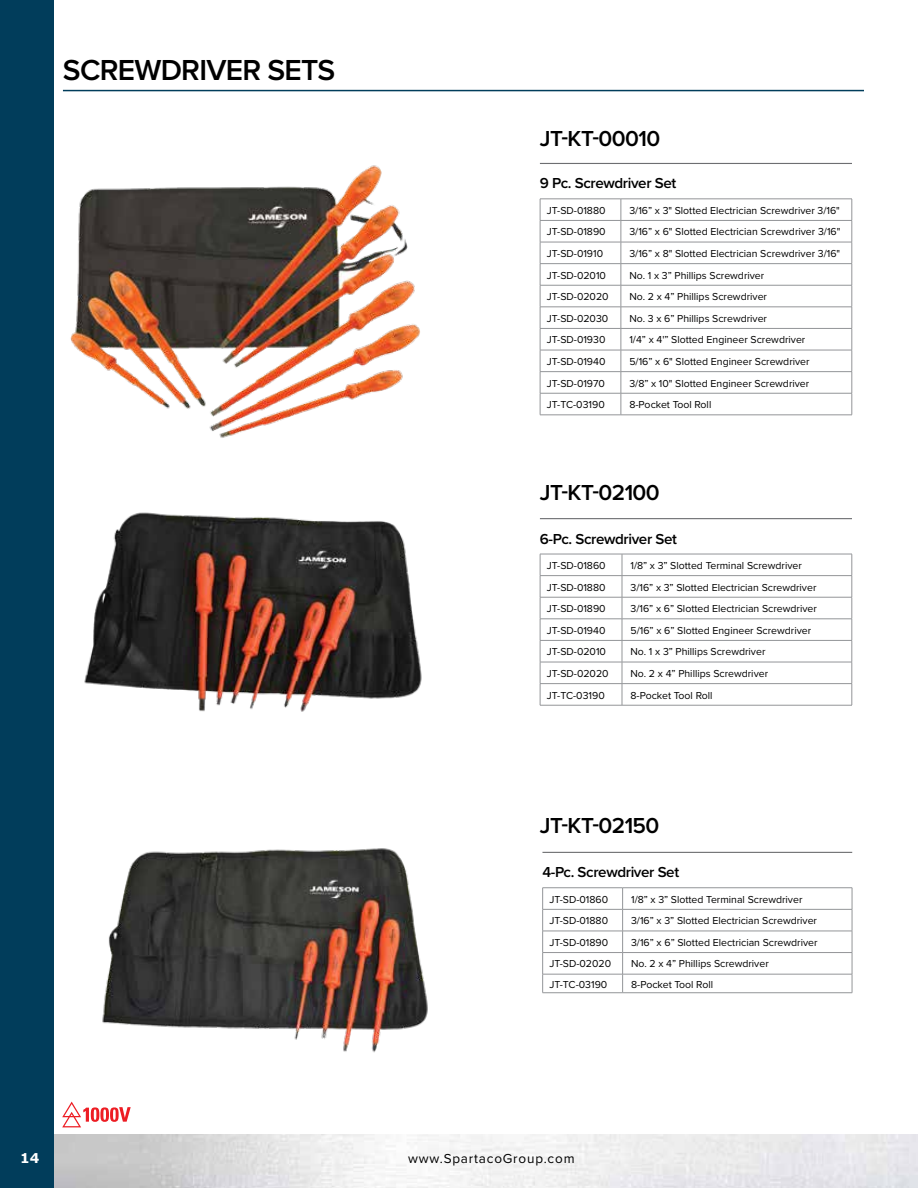
<style>
.page{position:relative;width:918px;height:1188px;background:#fff}
.page>*{position:absolute;margin:0;border:0;box-sizing:border-box;transform-origin:0 0}
.t1{font:600 30px "Proxima Nova";letter-spacing:-.025em;color:#000}
.t2{font:600 22.5px "Proxima Nova";letter-spacing:-.025em;color:#000}
.t3{font:600 15px "Proxima Nova";letter-spacing:-.025em;color:#000}
.t4{font:13.5px "Proxima Nova";letter-spacing:.06em;color:#000}
.t5{font:700 13.5px "Verdana";color:#fff}
.t6{font:10.5px "Proxima Nova";color:#000}
</style>
<div class="page">
<div style="left:0;top:0;width:54px;height:1188px;background:#013d5b"></div>
<img style="left:84px;top:512px;width:338px;height:200px">
<img style="left:102px;top:848px;width:326px;height:205px">
<hr style="left:540px;top:554px;width:82px;height:1px;background:#939598">
<hr style="left:622px;top:554px;width:230px;height:1px;background:#939598">
<hr style="left:540px;top:575px;width:82px;height:1px;background:#939598">
<hr style="left:622px;top:575px;width:230px;height:1px;background:#939598">
<hr style="left:540px;top:597px;width:82px;height:1px;background:#939598">
<hr style="left:622px;top:597px;width:230px;height:1px;background:#939598">
<hr style="left:540px;top:619px;width:82px;height:1px;background:#939598">
<hr style="left:622px;top:619px;width:230px;height:1px;background:#939598">
<hr style="left:540px;top:640px;width:82px;height:1px;background:#939598">
<hr style="left:622px;top:640px;width:230px;height:1px;background:#939598">
<hr style="left:540px;top:662px;width:82px;height:1px;background:#939598">
<hr style="left:622px;top:662px;width:230px;height:1px;background:#939598">
<hr style="left:540px;top:683px;width:82px;height:1px;background:#939598">
<svg style="left:540px;top:554px;width:1px;height:151px"></svg>
<hr style="left:622px;top:683px;width:230px;height:1px;background:#939598">
<svg style="left:622px;top:554px;width:1px;height:151px"></svg>
<svg style="left:852px;top:554px;width:1px;height:151px"></svg>
<hr style="left:540px;top:705px;width:82px;height:1px;background:#939598">
<hr style="left:622px;top:705px;width:230px;height:1px;background:#939598">
<hr style="left:540px;top:518px;width:312px;height:1px;background:#6d6e71">
<hr style="left:542px;top:887px;width:81px;height:1px;background:#939598">
<hr style="left:623px;top:887px;width:229px;height:1px;background:#939598">
<hr style="left:542px;top:909px;width:81px;height:1px;background:#939598">
<hr style="left:623px;top:909px;width:229px;height:1px;background:#939598">
<hr style="left:542px;top:931px;width:81px;height:1px;background:#939598">
<hr style="left:623px;top:931px;width:229px;height:1px;background:#939598">
<hr style="left:542px;top:952px;width:81px;height:1px;background:#939598">
<hr style="left:623px;top:952px;width:229px;height:1px;background:#939598">
<hr style="left:542px;top:974px;width:81px;height:1px;background:#939598">
<svg style="left:542px;top:888px;width:1px;height:104px"></svg>
<hr style="left:623px;top:974px;width:229px;height:1px;background:#939598">
<svg style="left:622px;top:888px;width:1px;height:104px"></svg>
<svg style="left:852px;top:888px;width:1px;height:105px"></svg>
<hr style="left:542px;top:992px;width:81px;height:1px;background:#939598">
<hr style="left:623px;top:992px;width:229px;height:1px;background:#939598">
<hr style="left:542px;top:852px;width:310px;height:1px;background:#6d6e71">
<hr style="left:540px;top:199px;width:81px;height:1px;background:#939598">
<hr style="left:621px;top:199px;width:231px;height:1px;background:#939598">
<hr style="left:540px;top:220px;width:81px;height:1px;background:#939598">
<hr style="left:621px;top:220px;width:231px;height:1px;background:#939598">
<hr style="left:540px;top:242px;width:81px;height:1px;background:#939598">
<hr style="left:621px;top:242px;width:231px;height:1px;background:#939598">
<hr style="left:540px;top:263px;width:81px;height:1px;background:#939598">
<hr style="left:621px;top:263px;width:231px;height:1px;background:#939598">
<hr style="left:540px;top:285px;width:81px;height:1px;background:#939598">
<hr style="left:621px;top:285px;width:231px;height:1px;background:#939598">
<hr style="left:540px;top:307px;width:81px;height:1px;background:#939598">
<hr style="left:621px;top:307px;width:231px;height:1px;background:#939598">
<hr style="left:540px;top:328px;width:81px;height:1px;background:#939598">
<hr style="left:621px;top:328px;width:231px;height:1px;background:#939598">
<hr style="left:540px;top:350px;width:81px;height:1px;background:#939598">
<hr style="left:621px;top:350px;width:231px;height:1px;background:#939598">
<hr style="left:540px;top:371px;width:81px;height:1px;background:#939598">
<hr style="left:621px;top:371px;width:231px;height:1px;background:#939598">
<hr style="left:540px;top:393px;width:81px;height:1px;background:#939598">
<svg style="left:540px;top:199px;width:1px;height:216px"></svg>
<hr style="left:621px;top:393px;width:231px;height:1px;background:#939598">
<svg style="left:621px;top:199px;width:1px;height:216px"></svg>
<svg style="left:852px;top:199px;width:1px;height:216px"></svg>
<hr style="left:540px;top:415px;width:81px;height:1px;background:#939598">
<hr style="left:621px;top:415px;width:231px;height:1px;background:#939598">
<hr style="left:540px;top:163px;width:312px;height:1px;background:#6d6e71">
<img style="left:70px;top:165px;width:350px;height:273px">
<hr style="left:63px;top:90px;width:801px;height:1px;background:#013d5b">
<svg style="left:62px;top:1102px;width:69px;height:25px"></svg>
<h1 class="t1" style="left:63px;top:48px;width:274px">SCREWDRIVER SETS</h1>
<h2 class="t2" style="left:540px;top:122px;width:122px">JT-KT-00010</h2>
<h3 class="t3" style="left:540px;top:172px;width:138px">9 Pc. Screwdriver Set</h3>
<p class="t6" style="left:547px;top:202px;width:60px">JT-SD-01880</p>
<p class="t6" style="left:629px;top:202px;width:212px">3/16” x 3" Slotted Electrician Screwdriver 3/16"</p>
<p class="t6" style="left:547px;top:224px;width:60px">JT-SD-01890</p>
<p class="t6" style="left:629px;top:224px;width:213px">3/16” x 6" Slotted Electrician Screwdriver 3/16"</p>
<p class="t6" style="left:547px;top:246px;width:58px">JT-SD-01910</p>
<p class="t6" style="left:629px;top:246px;width:212px">3/16” x 8" Slotted Electrician Screwdriver 3/16"</p>
<p class="t6" style="left:547px;top:267px;width:61px">JT-SD-02010</p>
<p class="t6" style="left:629px;top:267px;width:136px">No. 1 x 3” Phillips Screwdriver</p>
<p class="t6" style="left:547px;top:289px;width:63px">JT-SD-02020</p>
<p class="t6" style="left:629px;top:289px;width:139px">No. 2 x 4” Phillips Screwdriver</p>
<p class="t6" style="left:547px;top:310px;width:63px">JT-SD-02030</p>
<p class="t6" style="left:629px;top:310px;width:139px">No. 3 x 6” Phillips Screwdriver</p>
<p class="t6" style="left:547px;top:332px;width:60px">JT-SD-01930</p>
<p class="t6" style="left:629px;top:332px;width:178px">1/4” x 4'” Slotted Engineer Screwdriver</p>
<p class="t6" style="left:547px;top:354px;width:60px">JT-SD-01940</p>
<p class="t6" style="left:629px;top:354px;width:182px">5/16” x 6" Slotted Engineer Screwdriver</p>
<p class="t6" style="left:547px;top:375px;width:60px">JT-SD-01970</p>
<p class="t6" style="left:629px;top:375px;width:181px">3/8” x 10" Slotted Engineer Screwdriver</p>
<p class="t6" style="left:547px;top:397px;width:59px">JT-TC-03190</p>
<p class="t6" style="left:629px;top:397px;width:84px">8-Pocket Tool Roll</p>
<h2 class="t2" style="left:540px;top:476px;width:121px">JT-KT-02100</h2>
<h3 class="t3" style="left:540px;top:527px;width:139px">6-Pc. Screwdriver Set</h3>
<p class="t6" style="left:547px;top:558px;width:60px">JT-SD-01860</p>
<p class="t6" style="left:630px;top:558px;width:173px">1/8” x 3” Slotted Terminal Screwdriver</p>
<p class="t6" style="left:547px;top:579px;width:60px">JT-SD-01880</p>
<p class="t6" style="left:630px;top:579px;width:188px">3/16” x 3” Slotted Electrician Screwdriver</p>
<p class="t6" style="left:547px;top:601px;width:60px">JT-SD-01890</p>
<p class="t6" style="left:630px;top:601px;width:188px">3/16” x 6” Slotted Electrician Screwdriver</p>
<p class="t6" style="left:547px;top:622px;width:60px">JT-SD-01940</p>
<p class="t6" style="left:630px;top:622px;width:182px">5/16” x 6” Slotted Engineer Screwdriver</p>
<p class="t6" style="left:547px;top:644px;width:61px">JT-SD-02010</p>
<p class="t6" style="left:630px;top:644px;width:136px">No. 1 x 3” Phillips Screwdriver</p>
<p class="t6" style="left:547px;top:666px;width:63px">JT-SD-02020</p>
<p class="t6" style="left:630px;top:666px;width:139px">No. 2 x 4” Phillips Screwdriver</p>
<p class="t6" style="left:547px;top:687px;width:59px">JT-TC-03190</p>
<p class="t6" style="left:630px;top:687px;width:84px">8-Pocket Tool Roll</p>
<h2 class="t2" style="left:540px;top:809px;width:121px">JT-KT-02150</h2>
<h3 class="t3" style="left:542px;top:861px;width:138px">4-Pc. Screwdriver Set</h3>
<p class="t6" style="left:549px;top:891px;width:60px">JT-SD-01860</p>
<p class="t6" style="left:631px;top:891px;width:173px">1/8” x 3” Slotted Terminal Screwdriver</p>
<p class="t6" style="left:549px;top:913px;width:60px">JT-SD-01880</p>
<p class="t6" style="left:631px;top:913px;width:188px">3/16” x 3” Slotted Electrician Screwdriver</p>
<p class="t6" style="left:549px;top:935px;width:60px">JT-SD-01890</p>
<p class="t6" style="left:631px;top:935px;width:188px">3/16” x 6” Slotted Electrician Screwdriver</p>
<p class="t6" style="left:549px;top:956px;width:63px">JT-SD-02020</p>
<p class="t6" style="left:631px;top:956px;width:139px">No. 2 x 4” Phillips Screwdriver</p>
<p class="t6" style="left:549px;top:976px;width:59px">JT-TC-03190</p>
<p class="t6" style="left:631px;top:976px;width:84px">8-Pocket Tool Roll</p>
<p class="t5" style="left:20px;top:1148px;width:21px">14</p>
<p class="t4" style="left:408px;top:1148px;width:168px">www.SpartacoGroup.com</p>
</div>
